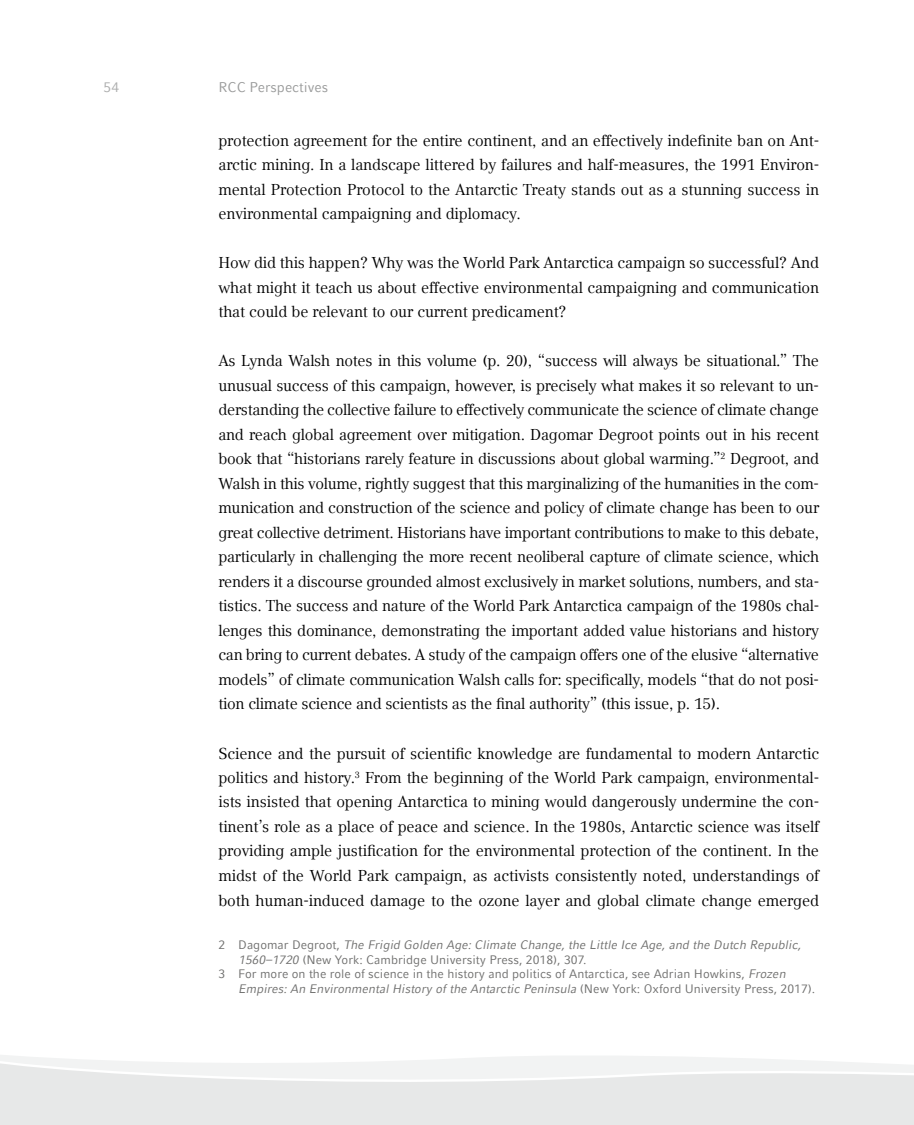
<style>
.page{position:relative;width:914px;height:1125px;background:#fff}
.page>*{position:absolute;margin:0;border:0;box-sizing:border-box;transform-origin:0 0}
.t1{font:15.75px/24.5px "LMU Compatil Text";letter-spacing:-.01em;color:#000;text-align:justify}
.t2{font:14px "LMU Compatil Fact";color:#9a9b9b}
.t3{font:14px "LMU Compatil Fact";color:#acadad}
.t4{font:italic 12.25px "LMU Compatil Fact";color:#6f6f6e}
.t5{font:12.25px "LMU Compatil Fact";color:#6f6f6e}
.s1{font-style:normal}
.s2{font-style:italic}
</style>
<div class="page">
<svg style="left:0;top:1055px;width:913px;height:70px;fill:#e7e8e8"></svg>
<p class="t3" style="left:103px;top:79px;width:17px">54</p>
<p class="t2" style="left:218px;top:79px;width:111px">RCC Perspectives</p>
<p class="t1" style="left:218px;top:128px;width:602px">protection agreement for the entire continent, and an effectively indefinite ban on Ant&shy;arctic mining. In a landscape littered by failures and half-measures, the 1991 Environ&shy;mental Protection Protocol to the Antarctic Treaty stands out as a stunning success in environmental campaigning and diplomacy.</p>
<p class="t1" style="left:218px;top:250px;width:602px">How did this happen? Why was the World Park Antarctica campaign so successful? And what might it teach us about effective environmental campaigning and communication that could be relevant to our current predicament?</p>
<p class="t1" style="left:218px;top:348px;width:602px">As Lynda Walsh notes in this volume (p. 20), “success will always be situational.” The unusual success of this campaign, however, is precisely what makes it so relevant to un&shy;derstanding the collective failure to effectively communicate the science of climate change and reach global agreement over mitigation. Dagomar Degroot points out in his recent book that “historians rarely feature in discussions about global warming.”<sup>2</sup> Degroot, and Walsh in this volume, rightly suggest that this marginalizing of the humanities in the com&shy;munication and construction of the science and policy of climate change has been to our great collective detriment. Historians have important contributions to make to this debate, particularly in challenging the more recent neoliberal capture of climate science, which renders it a discourse grounded almost exclusively in market solutions, numbers, and sta&shy;tistics. The success and nature of the World Park Antarctica campaign of the 1980s chal&shy;lenges this dominance, demonstrating the important added value historians and history can bring to current debates. A study of the campaign offers one of the elusive “alternative models” of climate communication Walsh calls for: specifically, models “that do not posi&shy;tion climate science and scientists as the final authority” (this issue, p. 15).</p>
<p class="t1" style="left:218px;top:740px;width:602px">Science and the pursuit of scientific knowledge are fundamental to modern Antarctic politics and history.<sup>3</sup> From the beginning of the World Park campaign, environmental&shy;ists insisted that opening Antarctica to mining would dangerously undermine the con&shy;tinent’s role as a place of peace and science. In the 1980s, Antarctic science was itself providing ample justification for the environmental protection of the continent. In the midst of the World Park campaign, as activists consistently noted, understandings of both human-induced damage to the ozone layer and global climate change emerged</p>
<p class="t4" style="left:218px;top:937px;width:584px"><span class="s1">2 Dagomar Degroot,</span> The Frigid Golden Age: Climate Change, the Little Ice Age, and the Dutch Republic,</p>
<p class="t5" style="left:238px;top:952px;width:350px"><span class="s2">1560–1720</span> (New York: Cambridge University Press, 2018), 307.</p>
<p class="t5" style="left:218px;top:966px;width:568px">3 For more on the role of science in the history and politics of Antarctica, see Adrian Howkins, <span class="s2">Frozen</span></p>
<p class="t4" style="left:238px;top:981px;width:578px">Empires: An Environmental History of the Antarctic Peninsula <span class="s1">(New York: Oxford University Press, 2017).</span></p>
</div>
